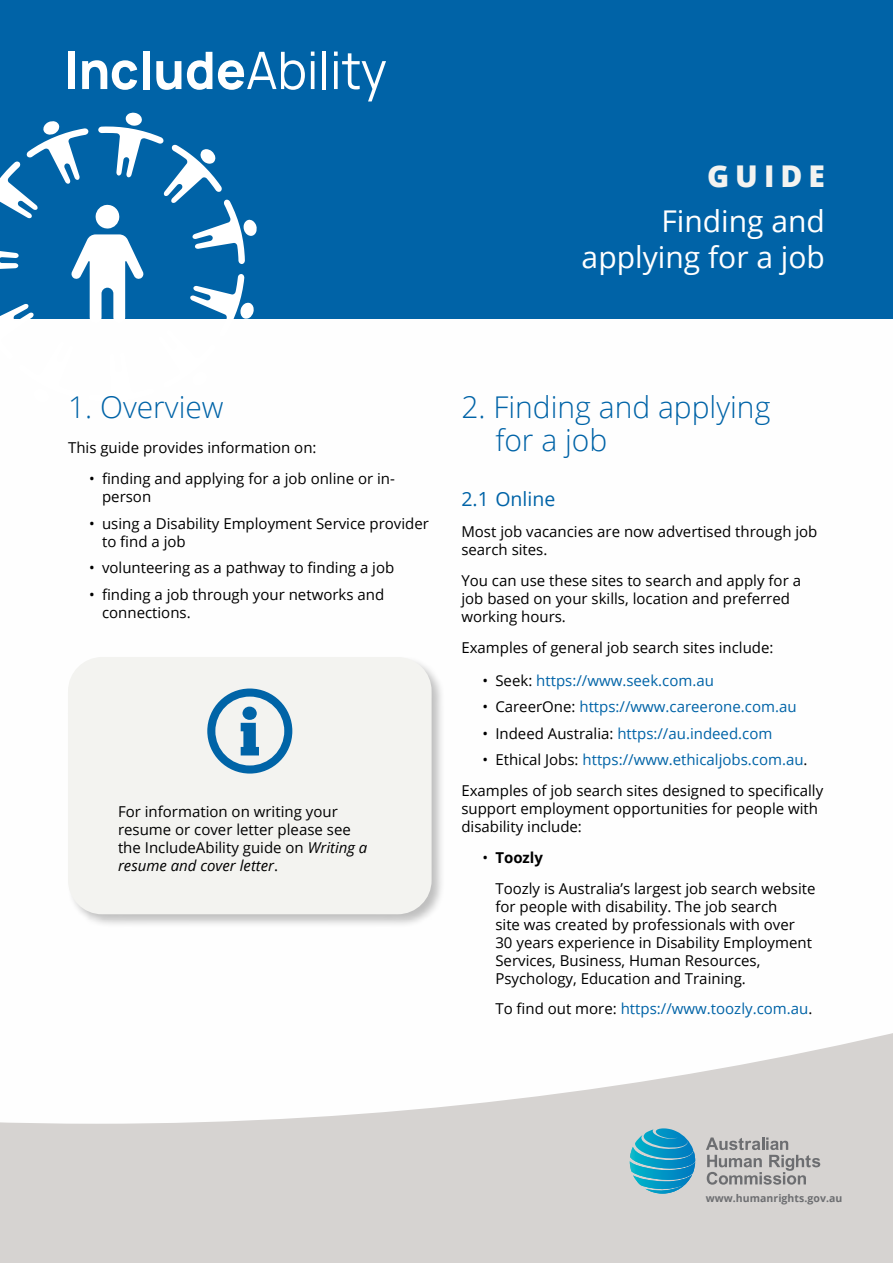
<style>
.page{position:relative;width:893px;height:1263px;background:#fff}
.page>*{position:absolute;margin:0;border:0;box-sizing:border-box;transform-origin:0 0}
.t1{font:300 30px/33px "Open Sans";color:#0063a7}
.Subtitle{font:30px/36px "Open Sans";color:#fff;text-align:right}
.t2{font:800 30px "Open Sans";letter-spacing:.2em;color:#f3f3f0}
.t3{font:19.5px "Open Sans";color:#0063a7}
.Elenco_Puntato_Rient{font:15px/18px "Open Sans";color:#000}
.Elenco_Puntato_Rient-2{font:15px "Open Sans";color:#0063a7}
.t4{font:700 15px "Open Sans";color:#000}
.t5{font:700 10.5px "Open Sans";letter-spacing:.005em;color:#6d6e71}
.s1{font-style:italic}
.s2{color:#000}
.s3{font-weight:400}
</style>
<div class="page">
<div style="left:66px;top:655px;width:380px;height:274px;background:#000;opacity:.25"></div>
<div style="left:68px;top:657px;width:364px;height:257px;background:#f3f3f0;border-radius:34px"></div>
<div style="left:0;top:0;width:893px;height:319px;background:#0063a7"></div>
<svg style="left:0;top:1033px;width:893px;height:230px;fill:#d6d3d1"></svg>
<svg style="left:0;top:113px;width:257px;height:206px"></svg>
<div style="left:68px;top:52px;width:7px;height:37px;background:#fff"></div>
<svg style="left:82px;top:60px;width:55px;height:30px"></svg>
<div style="left:143px;top:51px;width:6px;height:38px;background:#fff"></div>
<svg style="left:156px;top:61px;width:25px;height:29px"></svg>
<svg style="left:187px;top:52px;width:25px;height:38px"></svg>
<svg style="left:218px;top:52px;width:87px;height:38px"></svg>
<hr style="left:311px;top:61px;width:3px;height:28px;background:#fff">
<svg style="left:311px;top:52px;width:3px;height:4px"></svg>
<hr style="left:322px;top:51px;width:4px;height:38px;background:#fff">
<svg style="left:334px;top:52px;width:52px;height:49px"></svg>
<svg style="left:207px;top:688px;width:85px;height:85px"></svg>
<svg style="left:630px;top:1128px;width:65px;height:65px"></svg>
<svg style="left:706px;top:1137px;width:114px;height:48px"></svg>
<p class="t2" style="left:707px;top:154px;width:119px">GUIDE</p>
<p class="Subtitle" style="left:582px;top:202px;width:245px">Finding and applying for a job</p>
<p class="t1" style="left:68px;top:390px;width:157px">1. Overview</p>
<p class="Elenco_Puntato_Rient" style="left:68px;top:439px;width:250px">This guide provides information on:</p>
<p class="Elenco_Puntato_Rient" style="left:102px;top:469px;width:294px;text-indent:-13px">• finding and applying for a job online or in&shy;person</p>
<p class="Elenco_Puntato_Rient" style="left:102px;top:514px;width:328px;text-indent:-13px">• using a Disability Employment Service provider to find a job</p>
<p class="Elenco_Puntato_Rient" style="left:89px;top:558px;width:307px">• volunteering as a pathway to finding a job</p>
<p class="Elenco_Puntato_Rient" style="left:102px;top:585px;width:284px;text-indent:-13px">• finding a job through your networks and connections.</p>
<p class="Elenco_Puntato_Rient" style="left:118px;top:802px;width:251px">For information on writing your resume or cover letter please see the IncludeAbility guide on <span class="s1">Writing a resume and cover letter</span>.</p>
<p class="t1" style="left:495px;top:390px;width:276px;text-indent:-34px">2. Finding and applying for a job</p>
<p class="t3" style="left:461px;top:486px;width:95px">2.1 Online</p>
<p class="Elenco_Puntato_Rient" style="left:461px;top:522px;width:358px">Most job vacancies are now advertised through job search sites.</p>
<p class="Elenco_Puntato_Rient" style="left:461px;top:571px;width:341px">You can use these sites to search and apply for a job based on your skills, location and preferred working hours.</p>
<p class="Elenco_Puntato_Rient" style="left:461px;top:638px;width:314px">Examples of general job search sites include:</p>
<p class="Elenco_Puntato_Rient-2" style="left:483px;top:670px;width:233px"><span class="s2">• Seek:</span> https://www.seek.com.au</p>
<p class="Elenco_Puntato_Rient-2" style="left:483px;top:696px;width:315px"><span class="s2">• CareerOne:</span> https://www.careerone.com.au</p>
<p class="Elenco_Puntato_Rient-2" style="left:483px;top:723px;width:291px"><span class="s2">• Indeed Australia:</span> https://au.indeed.com</p>
<p class="Elenco_Puntato_Rient-2" style="left:483px;top:749px;width:326px"><span class="s2">• Ethical Jobs:</span> https://www.ethicaljobs.com.au<span class="s2">.</span></p>
<p class="Elenco_Puntato_Rient" style="left:461px;top:781px;width:363px">Examples of job search sites designed to specifically support employment opportunities for people with disability include:</p>
<p class="t4" style="left:483px;top:847px;width:62px"><span class="s3">•</span> Toozly</p>
<p class="Elenco_Puntato_Rient" style="left:495px;top:879px;width:322px">Toozly is Australia’s largest job search website for people with disability. The job search<br>site was created by professionals with over 30 years experience in Disability Employment Services, Business, Human Resources, Psychology, Education and Training.</p>
<p class="Elenco_Puntato_Rient-2" style="left:495px;top:998px;width:318px"><span class="s2">To find out more:</span> https://www.toozly.com.au<span class="s2">.</span></p>
<p class="t5" style="left:706px;top:1190px;width:138px">www.humanrights.gov.au</p>
</div>
